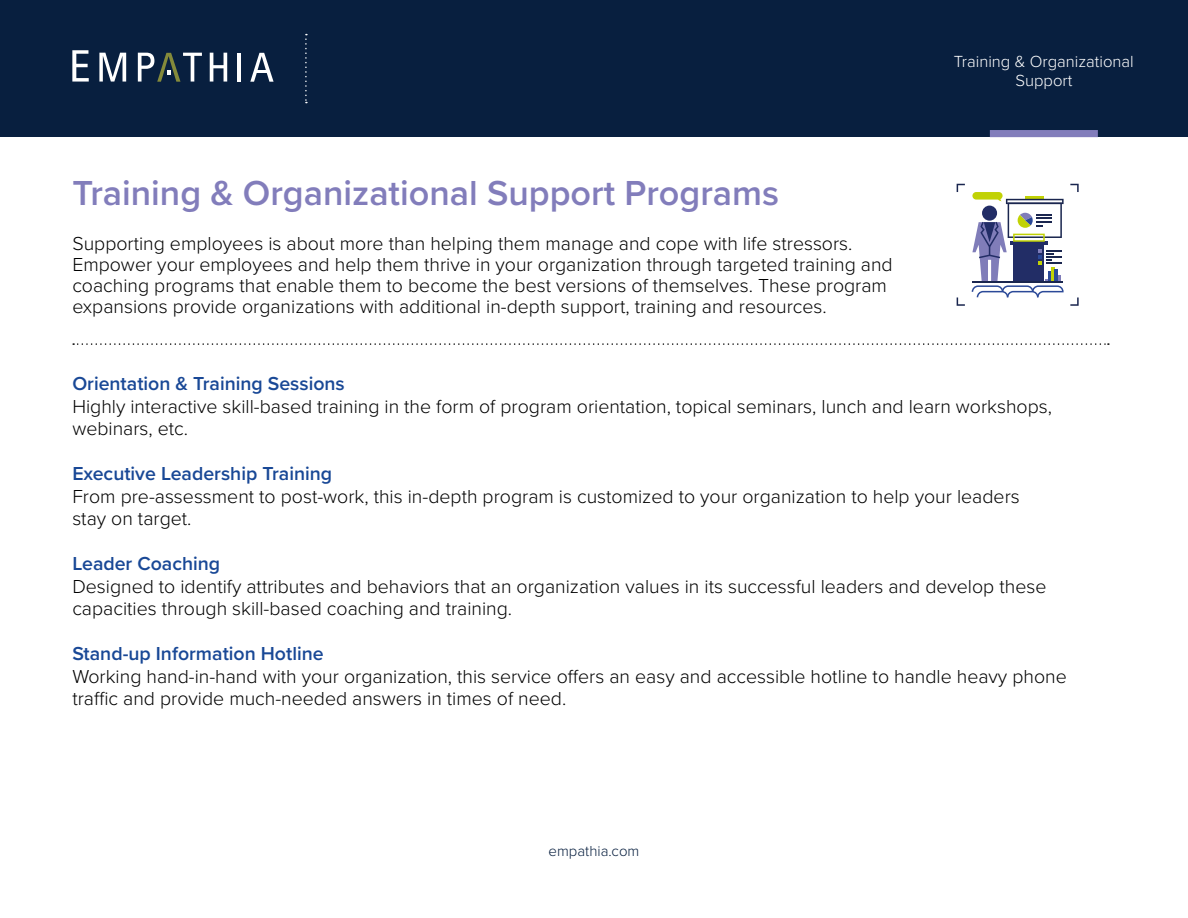
<style>
.page{position:relative;width:1188px;height:918px;background:#fff}
.page>*{position:absolute;margin:0;border:0;box-sizing:border-box;transform-origin:0 0}
.t1{font:600 36px "Proxima Nova";color:#827dbb}
.t2{font:300 19.5px/22.5px "Proxima Nova";color:#000}
.t3{font:600 19.5px "Proxima Nova";color:#194896}
.t4{font:300 16.65px/18.8px "Proxima Nova";color:#fff;text-align:center}
.t5{font:300 15px "Proxima Nova";color:#081f3f}
</style>
<div class="page">
<div style="left:0;top:0;width:1188px;height:137px;background:#081f3f"></div>
<svg style="left:72px;top:50px;width:17px;height:32px"></svg>
<svg style="left:99px;top:53px;width:27px;height:29px"></svg>
<svg style="left:210px;top:53px;width:17px;height:29px"></svg>
<hr style="left:238px;top:53px;width:3px;height:29px;background:#fff">
<svg style="left:250px;top:53px;width:24px;height:29px"></svg>
<svg style="left:138px;top:53px;width:64px;height:29px"></svg>
<hr style="left:255px;top:70px;width:14px;height:3px;background:#fff">
<svg style="left:305px;top:34px;width:2px;height:69px"></svg>
<svg style="left:73px;top:343px;width:1036px;height:2px"></svg>
<div style="left:990px;top:130px;width:108px;height:7px;background:#827dbb"></div>
<svg style="left:957px;top:184px;width:8px;height:8px"></svg>
<svg style="left:957px;top:297px;width:8px;height:9px"></svg>
<svg style="left:1070px;top:297px;width:9px;height:9px"></svg>
<svg style="left:1070px;top:184px;width:9px;height:8px"></svg>
<svg style="left:972px;top:192px;width:92px;height:105px"></svg>
<h1 class="t1" style="left:72px;top:166px;width:708px">Training &amp; Organizational Support Programs</h1>
<p class="t2" style="left:72px;top:231px;width:822px;line-height:21.3px">Supporting employees is about more than helping them manage and cope with life stressors.<br>Empower your employees and help them thrive in your organization through targeted training and coaching programs that enable them to become the best versions of themselves. These program expansions provide organizations with additional in-depth support, training and resources.</p>
<p class="t4" style="left:954px;top:51px;width:181px">Training &amp; Organizational<br>Support</p>
<p class="t3" style="left:72px;top:369px;width:274px">Orientation &amp; Training Sessions</p>
<p class="t2" style="left:72px;top:394px;width:981px">Highly interactive skill-based training in the form of program orientation, topical seminars, lunch and learn workshops, webinars, etc.</p>
<p class="t3" style="left:72px;top:459px;width:261px">Executive Leadership Training</p>
<p class="t2" style="left:72px;top:484px;width:949px">From pre-assessment to post-work, this in-depth program is customized to your organization to help your leaders stay on target.</p>
<p class="t3" style="left:72px;top:549px;width:149px">Leader Coaching</p>
<p class="t2" style="left:72px;top:574px;width:976px">Designed to identify attributes and behaviors that an organization values in its successful leaders and develop these capacities through skill-based coaching and training.</p>
<p class="t3" style="left:72px;top:639px;width:253px">Stand-up Information Hotline</p>
<p class="t2" style="left:72px;top:664px;width:996px">Working hand-in-hand with your organization, this service offers an easy and accessible hotline to handle heavy phone traffic and provide much-needed answers in times of need.</p>
<p class="t5" style="left:549px;top:840px;width:92px">empathia.com</p>
</div>
